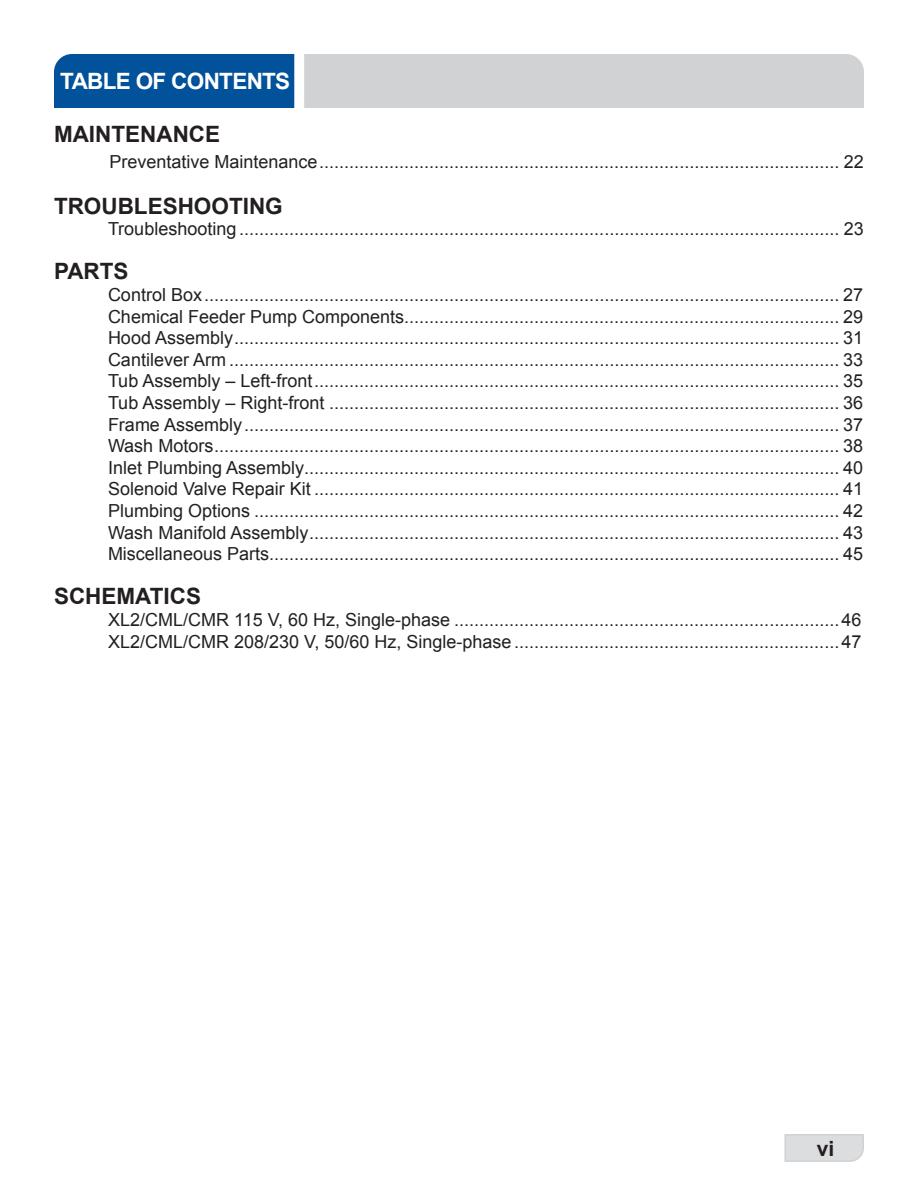
<style>
.page{position:relative;width:918px;height:1188px;background:#fff}
.page>*{position:absolute;margin:0;border:0;box-sizing:border-box;transform-origin:0 0}
.t1{font:700 22.5px "Arial";color:#231f20}
.t2{font:700 22.5px "Arial";letter-spacing:-.03em;color:#fff}
.t3{font:700 21px "Arial";color:#231f20}
.t4{font:18px/21.6px "Arial";color:#231f20;text-align:justify}
</style>
<div class="page">
<svg style="left:784px;top:1134px;width:80px;height:28px;background:#dbdcde"></svg>
<div style="left:54px;top:54px;width:240px;height:54px;background:#01529a"></div>
<div style="left:304px;top:54px;width:560px;height:54px;background:#d1d2d4"></div>
<p class="t2" style="left:60px;top:66px;width:232px">TABLE OF CONTENTS</p>
<p class="t1" style="left:54px;top:119px;width:168px">MAINTENANCE</p>
<p class="t4" style="left:110px;top:151px;width:756px">Preventative Maintenance........................................................................................................ 22</p>
<p class="t1" style="left:54px;top:191px;width:230px">TROUBLESHOOTING</p>
<p class="t4" style="left:108px;top:218px;width:757px">Troubleshooting ........................................................................................................................ 23</p>
<p class="t1" style="left:54px;top:257px;width:76px">PARTS</p>
<p class="t4" style="left:108px;top:284px;width:757px">Control Box............................................................................................................................... 27<br>Chemical Feeder Pump Components....................................................................................... 29<br>Hood Assembly......................................................................................................................... 31<br>Cantilever Arm .......................................................................................................................... 33<br>Tub Assembly – Left-front......................................................................................................... 35<br>Tub Assembly – Right-front ...................................................................................................... 36<br>Frame Assembly....................................................................................................................... 37<br>Wash Motors............................................................................................................................. 38<br>Inlet Plumbing Assembly........................................................................................................... 40<br>Solenoid Valve Repair Kit ......................................................................................................... 41<br>Plumbing Options ..................................................................................................................... 42<br>Wash Manifold Assembly.......................................................................................................... 43<br>Miscellaneous Parts.................................................................................................................. 45</p>
<p class="t1" style="left:54px;top:581px;width:149px">SCHEMATICS</p>
<p class="t4" style="left:108px;top:609px;width:755px">XL2/CML/CMR 115 V, 60 Hz, Single-phase .............................................................................46<br>XL2/CML/CMR 208/230 V, 50/60 Hz, Single-phase .................................................................47</p>
<p class="t3" style="left:817px;top:1134px;width:19px">vi</p>
</div>
